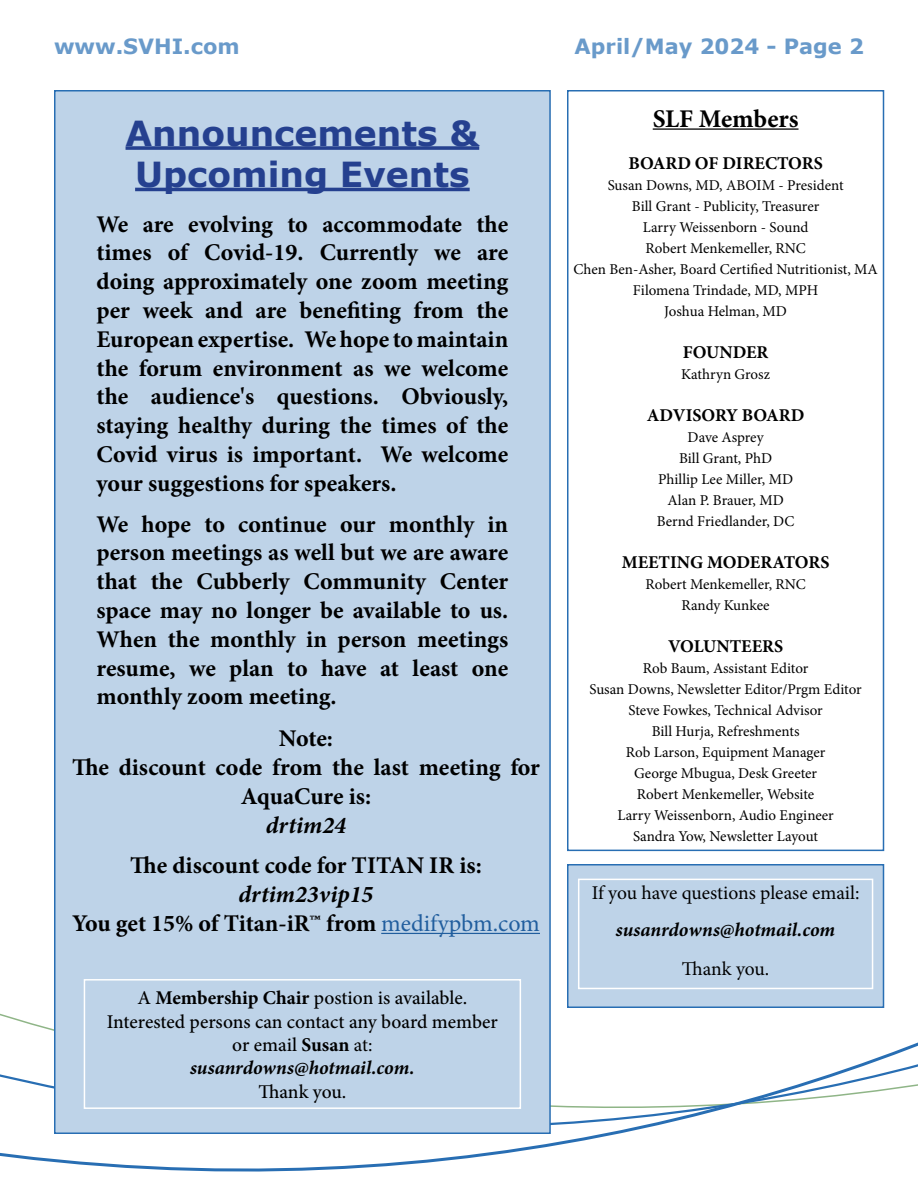
<style>
.page{position:relative;width:918px;height:1188px;background:#fff}
.page>*{position:absolute;margin:0;border:0;box-sizing:border-box;transform-origin:0 0}
.t1{font:700 34.5px/41.4px "Verdana";color:#25408f}
.t2{font:700 25.5px "Minion Pro";letter-spacing:-.005em;color:#000}
.t3{font:700 24px/28.8px "Minion Pro";color:#000;text-align:justify}
.t4{font:italic 700 24px "Minion Pro";color:#000}
.t5{font:700 21px "Verdana";color:#699aca}
.t6{font:500 19.5px/23.4px "Minion Pro";letter-spacing:-.005em;color:#000;text-align:center}
.t7{font:19.5px "Minion Pro";letter-spacing:-.005em;color:#000}
.t8{font:italic 700 19.5px "Minion Pro";letter-spacing:-.005em;color:#000}
.t9{font:700 18px "Minion Pro";color:#000}
.t10{font:15px/21px "Minion Pro";color:#000;text-align:center}
.s1{font-style:italic}
.s2{font-weight:400;color:#215e9e}
.s3{font-weight:700}
.s4{font-weight:400}
.s5{font-weight:700;font-style:italic}
</style>
<div class="page">
<svg style="left:0;top:734px;width:918px;height:438px"></svg>
<div style="left:55px;top:91px;width:495px;height:1042px;background:#bed3e8"></div>
<svg style="left:126px;top:146px;width:353px;height:4px"></svg>
<hr style="left:135px;top:188px;width:335px;height:3px;background:#25408f">
<div style="left:568px;top:91px;width:316px;height:759px;background:#fff"></div>
<div style="left:567px;top:90px;width:317px;height:761px;border:2px solid #286eb3"></div>
<hr style="left:653px;top:128px;width:146px;height:2px;background:#000">
<div style="left:568px;top:865px;width:316px;height:142px;background:#bed3e8"></div>
<div style="left:567px;top:864px;width:317px;height:144px;border:2px solid #286eb3"></div>
<div style="left:578px;top:879px;width:295px;height:110px;border:2px solid #fff"></div>
<div style="left:84px;top:979px;width:437px;height:130px;border:2px solid #fff"></div>
<hr style="left:381px;top:933px;width:159px;height:1px;background:#215e9e">
<p class="t5" style="left:54px;top:33px;width:187px">www.SVHI.com</p>
<p class="t5" style="left:575px;top:33px;width:291px">April/May 2024 - Page 2</p>
<h1 class="t1" style="left:126px;top:113px;width:355px">Announcements &amp;<br>Upcoming Events</h1>
<p class="t3" style="left:97px;top:209px;width:413px">We are evolving to accommodate the times of Covid-19. Currently we are doing approximately one zoom meeting per week and are benefiting from the European expertise. We hope to maintain the forum environment as we welcome the audience's questions. Obviously, staying healthy during the times of the Covid virus is important. We welcome your suggestions for speakers.</p>
<p class="t3" style="left:97px;top:509px;width:413px">We hope to continue our monthly in person meetings as well but we are aware that the Cubberly Community Center space may no longer be available to us.<br>When the monthly in person meetings resume, we plan to have at least one monthly zoom meeting.</p>
<p class="t3" style="left:72px;top:724px;width:469px;text-align:center">Note:<br>The discount code from the last meeting for<br>AquaCure is:</p>
<p class="t4" style="left:266px;top:808px;width:82px">drtim24</p>
<p class="t3" style="left:130px;top:851px;width:353px">The discount code for TITAN IR is:</p>
<p class="t3" style="left:72px;top:880px;width:469px;text-align:center"><span class="s1">drtim23vip15<br></span>You get 15% of Titan-iR™ from <span class="s2">medifypbm.com</span></p>
<p class="t6" style="left:107px;top:986px;width:393px">A <span class="s3">Membership Chair</span> postion is available.<br>Interested persons can contact any board member or email <span class="s3">Susan</span> <span class="s4">at:<br></span><span class="s5">susanrdowns@hotmail.com.</span></p>
<p class="t6" style="left:258px;top:1080px;width:89px">Thank you.</p>
<p class="t2" style="left:653px;top:100px;width:147px">SLF Members</p>
<p class="t9" style="left:628px;top:150px;width:196px">BOARD OF DIRECTORS</p>
<p class="t10" style="left:573px;top:174px;width:306px">Susan Downs, MD, ABOIM - President<br>Bill Grant - Publicity, Treasurer<br>Larry Weissenborn - Sound<br>Robert Menkemeller, RNC<br>Chen Ben-Asher, Board Certified Nutritionist, MA<br>Filomena Trindade, MD, MPH<br>Joshua Helman, MD</p>
<p class="t9" style="left:683px;top:339px;width:87px">FOUNDER</p>
<p class="t10" style="left:681px;top:363px;width:90px">Kathryn Grosz</p>
<p class="t9" style="left:647px;top:402px;width:159px">ADVISORY BOARD</p>
<p class="t10" style="left:657px;top:426px;width:139px">Dave Asprey<br>Bill Grant, PhD<br>Phillip Lee Miller, MD<br>Alan P. Brauer, MD<br>Bernd Friedlander, DC</p>
<p class="t9" style="left:622px;top:549px;width:209px">MEETING MODERATORS</p>
<p class="t10" style="left:645px;top:573px;width:162px">Robert Menkemeller, RNC<br>Randy Kunkee</p>
<p class="t9" style="left:668px;top:633px;width:116px">VOLUNTEERS</p>
<p class="t10" style="left:589px;top:657px;width:274px">Rob Baum, Assistant Editor<br>Susan Downs, Newsletter Editor/Prgm Editor<br>Steve Fowkes, Technical Advisor<br>Bill Hurja, Refreshments<br>Rob Larson, Equipment Manager<br>George Mbugua, Desk Greeter<br>Robert Menkemeller, Website<br>Larry Weissenborn, Audio Engineer<br>Sandra Yow, Newsletter Layout</p>
<p class="t7" style="left:592px;top:879px;width:269px">If you have questions please email:</p>
<p class="t8" style="left:616px;top:916px;width:221px">susanrdowns@hotmail.com</p>
<p class="t7" style="left:682px;top:956px;width:89px">Thank you.</p>
</div>
